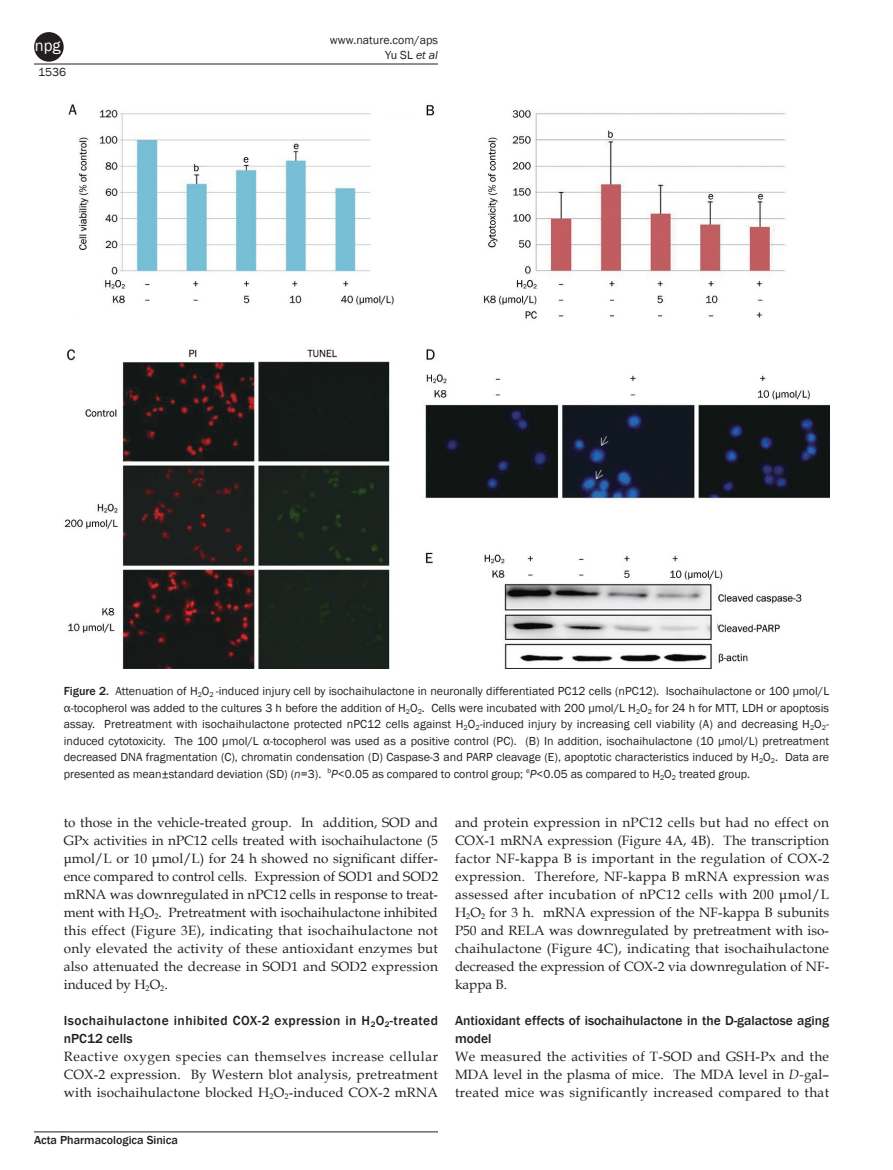
<style>
.page{position:relative;width:893px;height:1170px;background:#fff}
.page>*{position:absolute;margin:0;border:0;box-sizing:border-box;transform-origin:0 0}
.t1{font:16.5px "Franklin Gothic";color:#fff}
.t2{font:13.5px/18px "Book Antiqua";letter-spacing:.015em;color:#231f20;text-align:justify}
.t3{font:500 13.5px/18px "Franklin Gothic";letter-spacing:.035em;color:#231f20}
.t4{font:500 13.5px/18px "Franklin Gothic";color:#231f20}
.t5{font:13.5px "Book Antiqua 2";letter-spacing:.005em;color:#231f20}
.t6{font:13.5px "Book Antiqua 2";letter-spacing:.03em;color:#231f20}
.t7{font:12px/16.5px "Franklin Gothic";color:#231f20;text-align:right}
.t8{font:12px "Franklin Gothic Book 2";color:#231f20}
.t9{font:500 12px "Franklin Gothic";color:#231f20}
.s1{font-style:italic}
.s2{font-weight:500}
.s3{font-family:"Franklin Gothic Book 2"}
.s4{font-family:"Book Antiqua"}
</style>
<div class="page">
<hr style="left:34px;top:64px;width:404px;height:1px;background:#231f20">
<hr style="left:34px;top:1131px;width:404px;height:1px;background:#231f20">
<div style="left:34px;top:32px;width:30px;height:30px;background:#231f20;border-radius:50%"></div>
<img style="left:64px;top:104px;width:765px;height:564px">
<p class="t1" style="left:35px;top:35px;width:27px">npg</p>
<p class="t7" style="left:38px;top:64px;width:29px">1536</p>
<p class="t7" style="left:330px;top:32px;width:110px;line-height:15px">www.nature.com/aps<br>Yu SL <span class="s1">et al</span></p>
<p class="t7" style="left:64px;top:683px;width:767px;text-align:justify"><span class="s2">Figure 2.</span> Attenuation of H<sub>2</sub>O<sub>2</sub> -induced injury cell by isochaihulactone in neuronally differentiated PC12 cells (nPC12). Isochaihulactone or 100 µmol/L <span class="s3">α-tocopherol was added to the cultures 3 h before the addition of H</span><sub>2</sub>O<sub>2</sub>. Cells were incubated with 200 µmol/L H<sub>2</sub>O<sub>2</sub> for 24 h for MTT, LDH or apoptosis assay. Pretreatment with isochaihulactone protected nPC12 cells against H<sub>2</sub>O<sub>2</sub>-induced injury by increasing cell viability (A) and decreasing H<sub>2</sub>O<sub>2</sub>-</p>
<p class="t8" style="left:64px;top:733px;width:767px">induced cytotoxicity. The 100 µmol/L α-tocopherol was used as a positive control (PC). (B) In addition, isochaihulactone (10 µmol/L) pretreatment</p>
<p class="t7" style="left:64px;top:749px;width:767px;text-align:left">decreased DNA fragmentation (C), chromatin condensation (D) Caspase-3 and PARP cleavage (E), apoptotic characteristics induced by H<sub>2</sub>O<sub>2</sub>. Data are presented as mean±standard deviation (SD) (<span class="s1">n</span>=3). <sup>b</sup><span class="s1">P</span>&lt;0.05 as compared to control group; <sup>e</sup><span class="s1">P</span>&lt;0.05 as compared to H<sub>2</sub>O<sub>2</sub> treated group.</p>
<p class="t2" style="left:64px;top:813px;width:376px">to those in the vehicle-treated group. In addition, SOD and<br>GPx activities in nPC12 cells treated with isochaihulactone (5</p>
<p class="t5" style="left:64px;top:848px;width:376px">μmol/L or 10 μmol/L) for 24 h showed no significant differ<span class="s4">-</span></p>
<p class="t2" style="left:64px;top:867px;width:376px">ence compared to control cells. Expression of SOD1 and SOD2 mRNA was downregulated in nPC12 cells in response to treat&shy;ment with H<sub>2</sub>O<sub>2</sub>. Pretreatment with isochaihulactone inhibited this effect (Figure 3E), indicating that isochaihulactone not only elevated the activity of these antioxidant enzymes but also attenuated the decrease in SOD1 and SOD2 expression induced by H<sub>2</sub>O<sub>2</sub>.</p>
<p class="t3" style="left:64px;top:1011px;width:376px">Isochaihulactone inhibited COX-2 expression in H<sub>2</sub>O<sub>2</sub>-treated nPC12 cells</p>
<p class="t2" style="left:64px;top:1047px;width:376px">Reactive oxygen species can themselves increase cellular COX-2 expression. By Western blot analysis, pretreatment with isochaihulactone blocked H<sub>2</sub>O<sub>2</sub>-induced COX-2 mRNA</p>
<p class="t9" style="left:34px;top:1132px;width:145px">Acta Pharmacologica Sinica</p>
<p class="t2" style="left:455px;top:813px;width:376px">and protein expression in nPC12 cells but had no effect on COX-1 mRNA expression (Figure 4A, 4B). The transcription factor NF-kappa B is important in the regulation of COX-2 expression. Therefore, NF-kappa B mRNA expression was</p>
<p class="t6" style="left:455px;top:884px;width:376px">assessed after incubation of nPC12 cells with 200 μmol/L</p>
<p class="t2" style="left:455px;top:903px;width:376px">H<sub>2</sub>O<sub>2</sub> for 3 h. mRNA expression of the NF-kappa B subunits P50 and RELA was downregulated by pretreatment with iso&shy;chaihulactone (Figure 4C), indicating that isochaihulactone decreased the expression of COX-2 via downregulation of NF&shy;kappa B.</p>
<p class="t4" style="left:455px;top:1011px;width:376px">Antioxidant effects of isochaihulactone in the D-galactose aging model</p>
<p class="t2" style="left:455px;top:1047px;width:376px">We measured the activities of T-SOD and GSH-Px and the MDA level in the plasma of mice. The MDA level in <span class="s1">D-</span>gal– treated mice was significantly increased compared to that</p>
</div>
